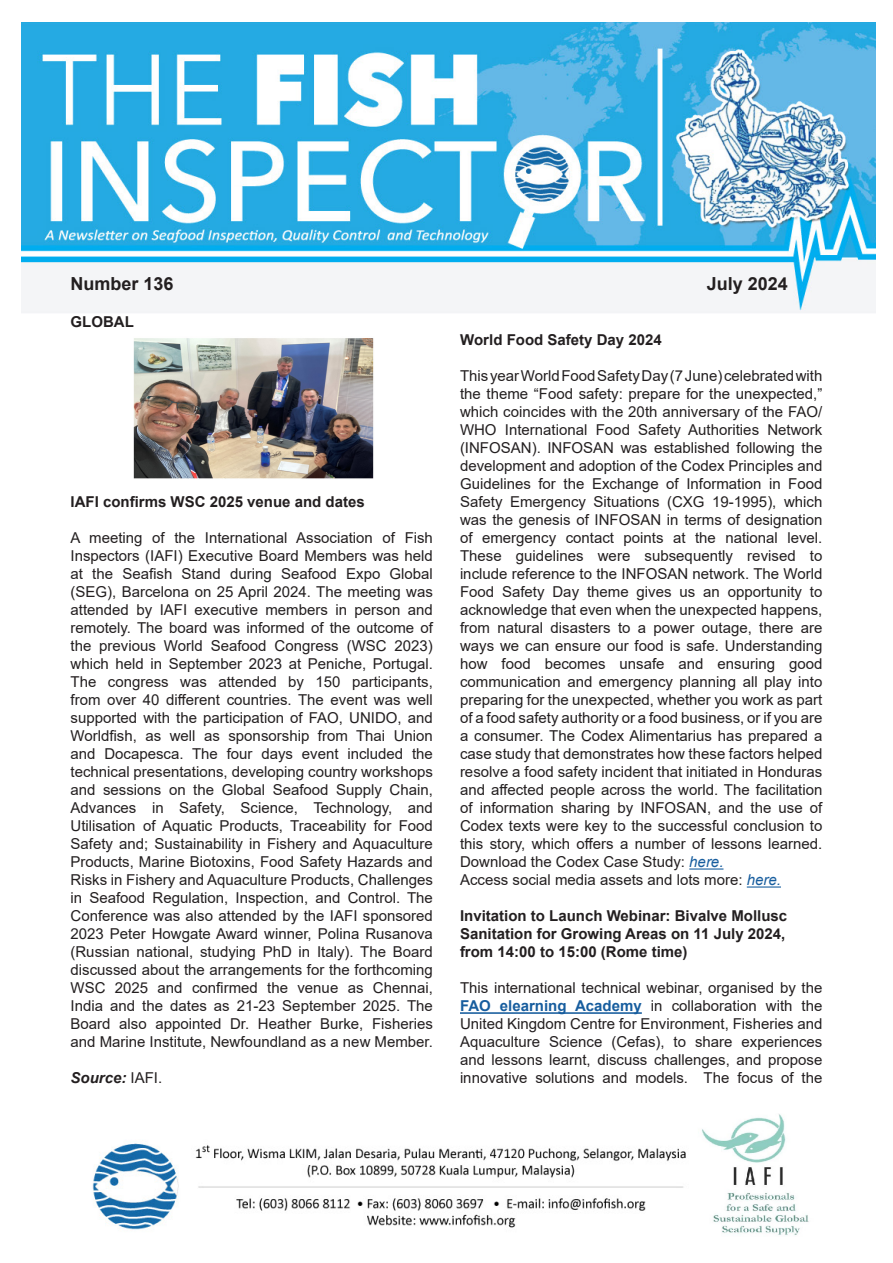
<style>
.page{position:relative;width:893px;height:1263px;background:#fff}
.page>*{position:absolute;margin:0;border:0;box-sizing:border-box;transform-origin:0 0}
.t1{font:700 18px "Arial";color:#231f20}
.t2{font:15px/18px "Arial";color:#231f20;text-align:justify}
.t3{font:700 15px/18px "Arial";color:#231f20}
.t4{font:italic 700 15px "Arial";color:#231f20}
.s1{font-weight:400;font-style:normal}
.s2{font-style:italic;color:#175d9e}
.s3{font-weight:700;color:#175d9e}
</style>
<div class="page">
<img style="left:21px;top:22px;width:855px;height:1208px">
<img style="left:695px;top:1114px;width:119px;height:121px">
<img style="left:131px;top:334px;width:244px;height:146px">
<hr style="left:689px;top:868px;width:34px;height:1px;background:#175d9e">
<hr style="left:747px;top:886px;width:34px;height:1px;background:#175d9e">
<hr style="left:460px;top:1012px;width:182px;height:2px;background:#175d9e">
<p class="t1" style="left:70px;top:271px;width:105px">Number 136</p>
<p class="t1" style="left:707px;top:271px;width:83px">July 2024</p>
<p class="t3" style="left:70px;top:313px;width:65px">GLOBAL</p>
<p class="t3" style="left:70px;top:493px;width:296px">IAFI confirms WSC 2025 venue and dates</p>
<p class="t2" style="left:70px;top:528px;width:364px">A meeting of the International Association of Fish Inspectors (IAFI) Executive Board Members was held at the Seafish Stand during Seafood Expo Global (SEG), Barcelona on 25 April 2024. The meeting was attended by IAFI executive members in person and remotely. The board was informed of the outcome of the previous World Seafood Congress (WSC 2023) which held in September 2023 at Peniche, Portugal.<br>The congress was attended by 150 participants, from over 40 different countries. The event was well supported with the participation of FAO, UNIDO, and Worldfish, as well as sponsorship from Thai Union and Docapesca. The four days event included the technical presentations, developing country workshops and sessions on the Global Seafood Supply Chain, Advances in Safety, Science, Technology, and Utilisation of Aquatic Products, Traceability for Food Safety and; Sustainability in Fishery and Aquaculture Products, Marine Biotoxins, Food Safety Hazards and Risks in Fishery and Aquaculture Products, Challenges in Seafood Regulation, Inspection, and Control. The Conference was also attended by the IAFI sponsored 2023 Peter Howgate Award winner, Polina Rusanova (Russian national, studying PhD in Italy). The Board discussed about the arrangements for the forthcoming WSC 2025 and confirmed the venue as Chennai, India and the dates as 21-23 September 2025. The Board also appointed Dr. Heather Burke, Fisheries and Marine Institute, Newfoundland as a new Member.</p>
<p class="t4" style="left:70px;top:1068px;width:93px">Source: <span class="s1">IAFI.</span></p>
<p class="t3" style="left:460px;top:331px;width:203px">World Food Safety Day 2024</p>
<p class="t2" style="left:460px;top:367px;width:364px">This year World Food Safety Day (7 June) celebrated with the theme “Food safety: prepare for the unexpected,” which coincides with the 20th anniversary of the FAO/ WHO International Food Safety Authorities Network (INFOSAN). INFOSAN was established following the development and adoption of the Codex Principles and Guidelines for the Exchange of Information in Food Safety Emergency Situations (CXG 19-1995), which was the genesis of INFOSAN in terms of designation of emergency contact points at the national level.<br>These guidelines were subsequently revised to include reference to the INFOSAN network. The World Food Safety Day theme gives us an opportunity to acknowledge that even when the unexpected happens, from natural disasters to a power outage, there are ways we can ensure our food is safe. Understanding how food becomes unsafe and ensuring good communication and emergency planning all play into preparing for the unexpected, whether you work as part of a food safety authority or a food business, or if you are a consumer. The Codex Alimentarius has prepared a case study that demonstrates how these factors helped resolve a food safety incident that initiated in Honduras and affected people across the world. The facilitation of information sharing by INFOSAN, and the use of Codex texts were key to the successful conclusion to this story, which offers a number of lessons learned.</p>
<p class="t2" style="left:460px;top:853px;width:265px">Download the Codex Case Study: <span class="s2">here.</span></p>
<p class="t2" style="left:460px;top:871px;width:322px">Access social media assets and lots more: <span class="s2">here.</span></p>
<p class="t3" style="left:460px;top:907px;width:329px">Invitation to Launch Webinar: Bivalve Mollusc<br>Sanitation for Growing Areas on 11 July 2024, from 14:00 to 15:00 (Rome time)</p>
<p class="t2" style="left:460px;top:979px;width:364px">This international technical webinar, organised by the <span class="s3">FAO elearning Academy</span> in collaboration with the United Kingdom Centre for Environment, Fisheries and Aquaculture Science (Cefas), to share experiences and lessons learnt, discuss challenges, and propose innovative solutions and models. The focus of the</p>
</div>
